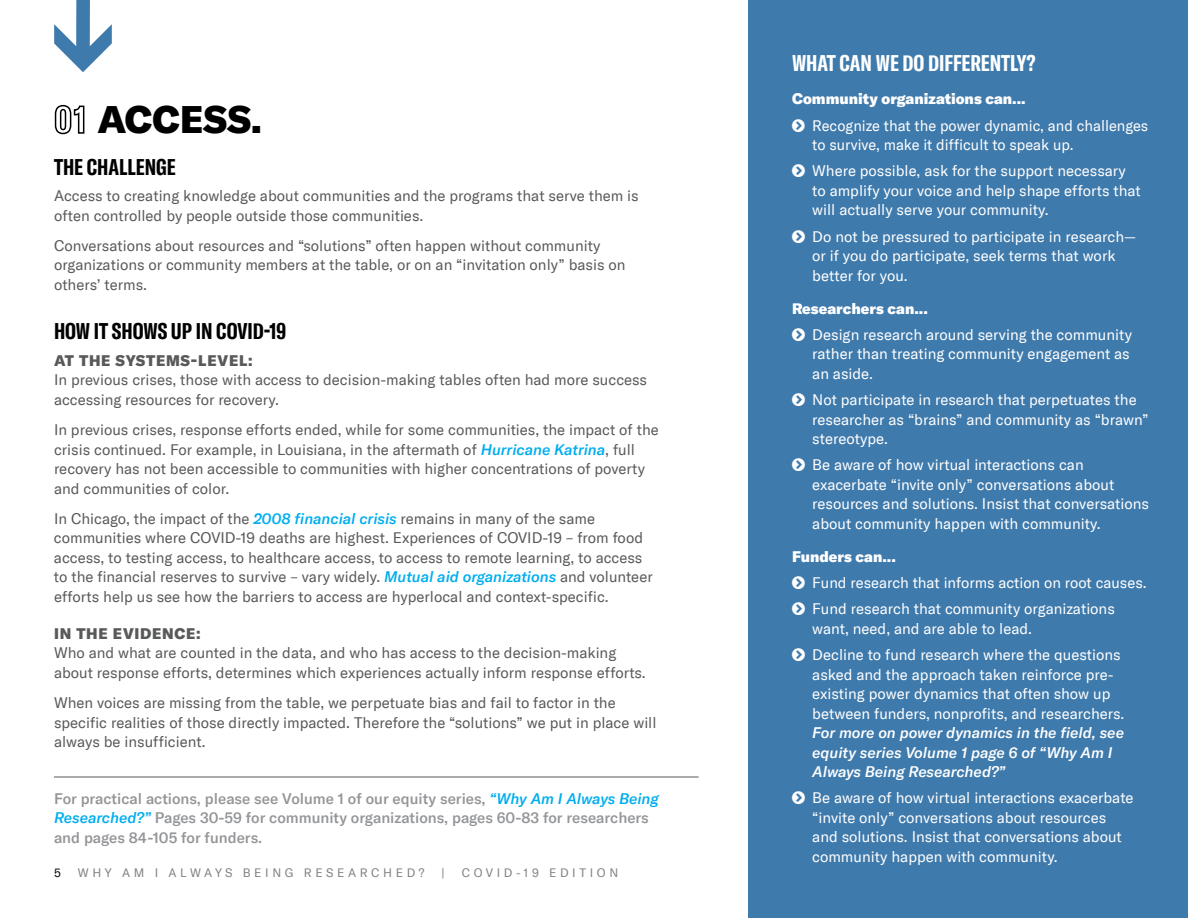
<style>
.page{position:relative;width:1188px;height:918px;background:#fff}
.page>*{position:absolute;margin:0;border:0;box-sizing:border-box;transform-origin:0 0}
.t1{font:900 37.5px "GT America";letter-spacing:.01em;color:#000}
.t2{font:700 extra-condensed 22.2px "GT America";color:#000}
.t3{font:700 extra-condensed 22.2px "GT America";color:#fff}
.t4{font:15px/19.5px "GT America";color:#58595b}
.t5{font:15px/19.5px "GT America";color:#fff}
.t6{font:500 15px/19.5px "GT America";color:#939598}
.t7{font:italic 500 15px/19.5px "GT America";color:#fff}
.t8{font:900 15px "GT America";color:#fff}
.t9{font:900 15px "GT America";letter-spacing:.05em;color:#58595b}
.t10{font:12px "GT America";letter-spacing:.3em;color:#808284}
.t11{font:12px "GT America";color:#000}
.s1{font-weight:700;font-stretch:extra-condensed}
.s2{font-weight:500;font-style:italic;color:#00aeef}
.s3{font-style:italic;color:#00aeef}
</style>
<div class="page">
<div style="left:748px;top:0;width:440px;height:918px;background:#3f7aac"></div>
<svg style="left:54px;top:0;width:58px;height:72px"></svg>
<hr style="left:54px;top:777px;width:645px;height:1px;background:#58595b">
<h1 class="t1" style="left:54px;top:105px;width:209px"><span class="s1">01</span> ACCESS.</h1>
<h2 class="t2" style="left:54px;top:154px;width:123px">THE CHALLENGE</h2>
<p class="t4" style="left:54px;top:187px;width:586px">Access to creating knowledge about communities and the programs that serve them is often controlled by people outside those communities.</p>
<p class="t4" style="left:54px;top:237px;width:573px">Conversations about resources and “solutions” often happen without community organizations or community members at the table, or on an “invitation only” basis on others’ terms.</p>
<h2 class="t2" style="left:54px;top:318px;width:234px">HOW IT SHOWS UP IN COVID-19</h2>
<p class="t9" style="left:54px;top:351px;width:200px">AT THE SYSTEMS-LEVEL:</p>
<p class="t4" style="left:54px;top:371px;width:595px">In previous crises, those with access to decision-making tables often had more success accessing resources for recovery.</p>
<p class="t4" style="left:54px;top:421px;width:606px">In previous crises, response efforts ended, while for some communities, the impact of the crisis continued. For example, in Louisiana, in the aftermath of <span class="s2">Hurricane Katrina</span>, full recovery has not been accessible to communities with higher concentrations of poverty and communities of color.</p>
<p class="t4" style="left:54px;top:510px;width:600px">In Chicago, the impact of the <span class="s2">2008 financial crisis</span> remains in many of the same communities where COVID-19 deaths are highest. Experiences of COVID-19 – from food access, to testing access, to healthcare access, to access to remote learning, to access to the financial reserves to survive – vary widely. <span class="s2">Mutual aid organizations</span> and volunteer efforts help us see how the barriers to access are hyperlocal and context-specific.</p>
<p class="t9" style="left:54px;top:624px;width:148px">IN THE EVIDENCE:</p>
<p class="t4" style="left:54px;top:644px;width:593px">Who and what are counted in the data, and who has access to the decision-making about response efforts, determines which experiences actually inform response efforts.</p>
<p class="t4" style="left:54px;top:694px;width:604px">When voices are missing from the table, we perpetuate bias and fail to factor in the specific realities of those directly impacted. Therefore the “solutions” we put in place will always be insufficient.</p>
<p class="t6" style="left:54px;top:790px;width:606px">For practical actions, please see Volume 1 of our equity series, <span class="s3">“Why Am I Always Being<br>Researched?”</span> Pages 30-59 for community organizations, pages 60-83 for researchers and pages 84-105 for funders.</p>
<p class="t11" style="left:54px;top:867px;width:8px">5</p>
<p class="t10" style="left:78px;top:867px;width:348px">WHY AM I ALWAYS BEING RESEARCHED?</p>
<p class="t10" style="left:442px;top:867px;width:5px">|</p>
<p class="t10" style="left:462px;top:867px;width:158px">COVID-19 EDITION</p>
<h2 class="t3" style="left:792px;top:51px;width:245px">WHAT CAN WE DO DIFFERENTLY?</h2>
<p class="t8" style="left:792px;top:93px;width:235px">Community organizations can...</p>
<p class="t5" style="left:812px;top:117px;width:338px">Recognize that the power dynamic, and challenges to survive, make it difficult to speak up.</p>
<p class="t5" style="left:812px;top:162px;width:330px">Where possible, ask for the support necessary to amplify your voice and help shape efforts that will actually serve your community.</p>
<p class="t5" style="left:812px;top:228px;width:325px">Do not be pressured to participate in research— or if you do participate, seek terms that work better for you.</p>
<p class="t8" style="left:792px;top:302px;width:137px">Researchers can...</p>
<p class="t5" style="left:812px;top:326px;width:321px">Design research around serving the community rather than treating community engagement as an aside.</p>
<p class="t5" style="left:812px;top:391px;width:338px">Not participate in research that perpetuates the researcher as “brains” and community as “brawn” stereotype.</p>
<p class="t5" style="left:812px;top:456px;width:338px">Be aware of how virtual interactions can exacerbate “invite only” conversations about resources and solutions. Insist that conversations about community happen with community.</p>
<p class="t8" style="left:792px;top:551px;width:105px">Funders can...</p>
<p class="t5" style="left:812px;top:571px;width:336px;line-height:26.2px">Fund research that informs action on root causes.<br>Fund research that community organizations</p>
<p class="t5" style="left:812px;top:616px;width:310px;line-height:26.2px">want, need, and are able to lead.<br>Decline to fund research where the questions</p>
<p class="t5" style="left:812px;top:666px;width:314px">asked and the approach taken reinforce pre&shy;existing power dynamics that often show up between funders, nonprofits, and researchers.</p>
<p class="t7" style="left:812px;top:723px;width:313px">For more on power dynamics in the field, see equity series Volume 1 page 6 of “Why Am I<br>Always Being Researched?”</p>
<p class="t5" style="left:812px;top:789px;width:323px">Be aware of how virtual interactions exacerbate “invite only” conversations about resources and solutions. Insist that conversations about community happen with community.</p>
</div>
